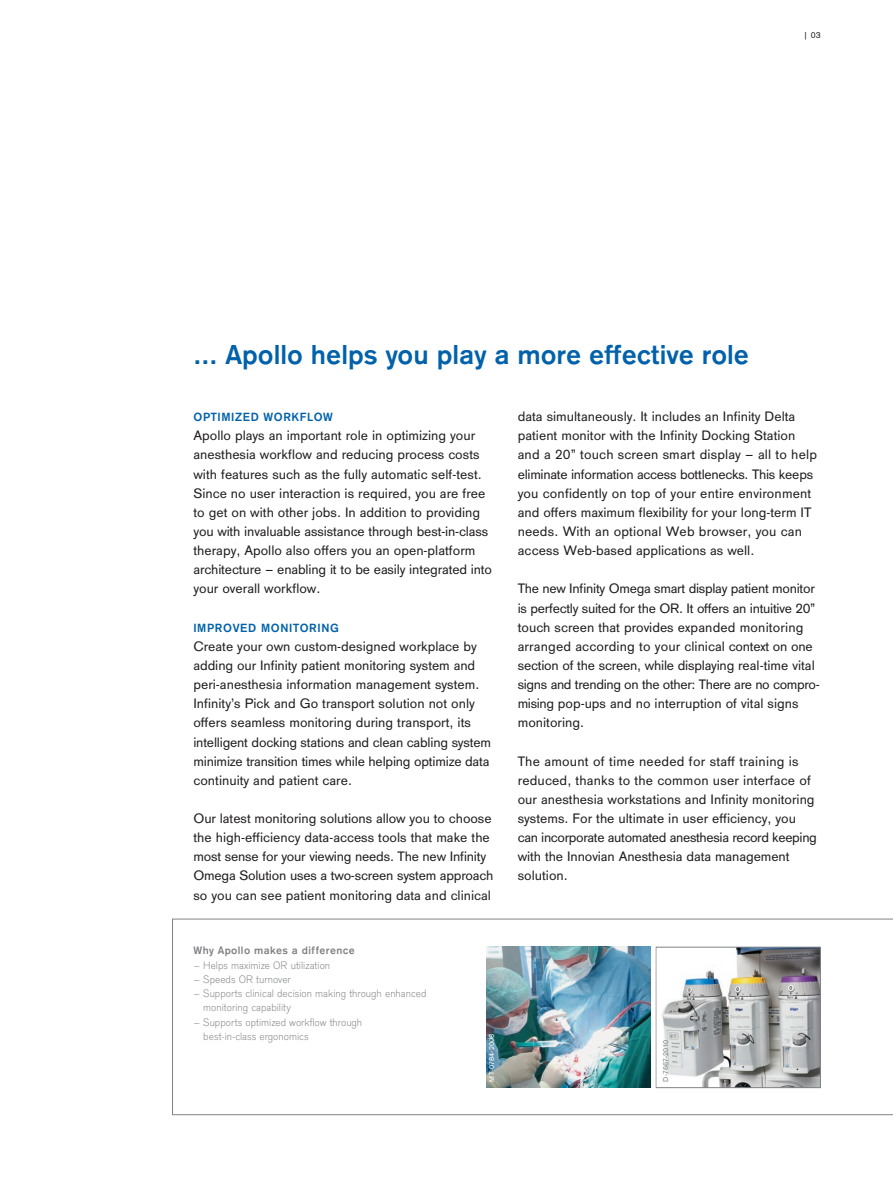
<style>
.page{position:relative;width:893px;height:1191px;background:#fff}
.page>*{position:absolute;margin:0;border:0;box-sizing:border-box;transform-origin:0 0}
.Main_heading{font:700 28.5px "Draeger Sans";color:#0161aa}
.Body_text_DraeSansRe{font:14.25px/19.2px "Draeger Sans";color:#231f20}
.Zwischenüberschrift{font:700 12.3px "Draeger Sans";letter-spacing:.05em;color:#0161aa}
.t1{font:300 11.25px/14.2px "Draeger Sans";color:#808285}
.t2{font:700 11.25px "Draeger Sans";letter-spacing:.035em;color:#808285}
.Pagination{font:9px "Draeger Sans";color:#231f20}
.Image_number_white{font:7.5px "Draeger Sans";letter-spacing:.025em;color:#fff}
.Image_number_white-2{font:7.5px "Draeger Sans";letter-spacing:.025em;color:#808285}
</style>
<div class="page">
<svg style="left:172px;top:918px;width:721px;height:197px"></svg>
<img style="left:486px;top:947px;width:165px;height:140px">
<img style="left:658px;top:949px;width:161px;height:137px">
<div style="left:656px;top:947px;width:165px;height:141px;border:1px solid #808285"></div>
<hr style="left:651px;top:938px;width:4px;height:151px;background:#fff">
<p class="Pagination" style="left:803px;top:29px;width:19px">| 03</p>
<p class="Main_heading" style="left:193px;top:335px;width:557px">... Apollo helps you play a more effective role</p>
<p class="Zwischenüberschrift" style="left:193px;top:409px;width:141px">OPTIMIZED WORKFLOW</p>
<p class="Body_text_DraeSansRe" style="left:193px;top:425px;width:300px">Apollo plays an important role in optimizing your anesthesia workflow and reducing process costs with features such as the fully automatic self-test.<br>Since no user interaction is required, you are free to get on with other jobs. In addition to providing you with invaluable assistance through best-in-class therapy, Apollo also offers you an open-platform architecture – enabling it to be easily integrated into your overall workflow.</p>
<p class="Zwischenüberschrift" style="left:193px;top:619px;width:147px">IMPROVED MONITORING</p>
<p class="Body_text_DraeSansRe" style="left:193px;top:635px;width:299px">Create your own custom-designed workplace by adding our Infinity patient monitoring system and peri-anesthesia information management system.<br>Infinity’s Pick and Go transport solution not only offers seamless monitoring during transport, its intelligent docking stations and clean cabling system minimize transition times while helping optimize data continuity and patient care.</p>
<p class="Body_text_DraeSansRe" style="left:193px;top:808px;width:302px">Our latest monitoring solutions allow you to choose the high-efficiency data-access tools that make the most sense for your viewing needs. The new Infinity Omega Solution uses a two-screen system approach so you can see patient monitoring data and clinical</p>
<p class="Body_text_DraeSansRe" style="left:518px;top:406px;width:301px">data simultaneously. It includes an Infinity Delta patient monitor with the Infinity Docking Station and a 20” touch screen smart display – all to help eliminate information access bottlenecks. This keeps you confidently on top of your entire environment and offers maximum flexibility for your long-term IT needs. With an optional Web browser, you can access Web-based applications as well.</p>
<p class="Body_text_DraeSansRe" style="left:518px;top:578px;width:303px">The new Infinity Omega smart display patient monitor is perfectly suited for the OR. It offers an intuitive 20” touch screen that provides expanded monitoring arranged according to your clinical context on one section of the screen, while displaying real-time vital signs and trending on the other: There are no compro&shy;mising pop-ups and no interruption of vital signs monitoring.</p>
<p class="Body_text_DraeSansRe" style="left:518px;top:750px;width:301px">The amount of time needed for staff training is reduced, thanks to the common user interface of our anesthesia workstations and Infinity monitoring systems. For the ultimate in user efficiency, you can incorporate automated anesthesia record keeping with the Innovian Anesthesia data management solution.</p>
<p class="t2" style="left:193px;top:943px;width:163px">Why Apollo makes a difference</p>
<p class="t1" style="left:193px;top:957px;width:138px">– Helps maximize OR utilization</p>
<p class="t1" style="left:193px;top:971px;width:99px">– Speeds OR turnover</p>
<p class="t1" style="left:203px;top:985px;width:225px;text-indent:-10px">– Supports clinical decision making through enhanced monitoring capability</p>
<p class="t1" style="left:203px;top:1014px;width:161px;text-indent:-10px">– Supports optimized workflow through best-in-class ergonomics</p>
<p class="Image_number_white" style="left:486px;top:1081px;width:50px;rotate:-90deg">MT-0784-2008</p>
<p class="Image_number_white-2" style="left:660px;top:1081px;width:43px;rotate:-90deg">D-7667-2010</p>
</div>
